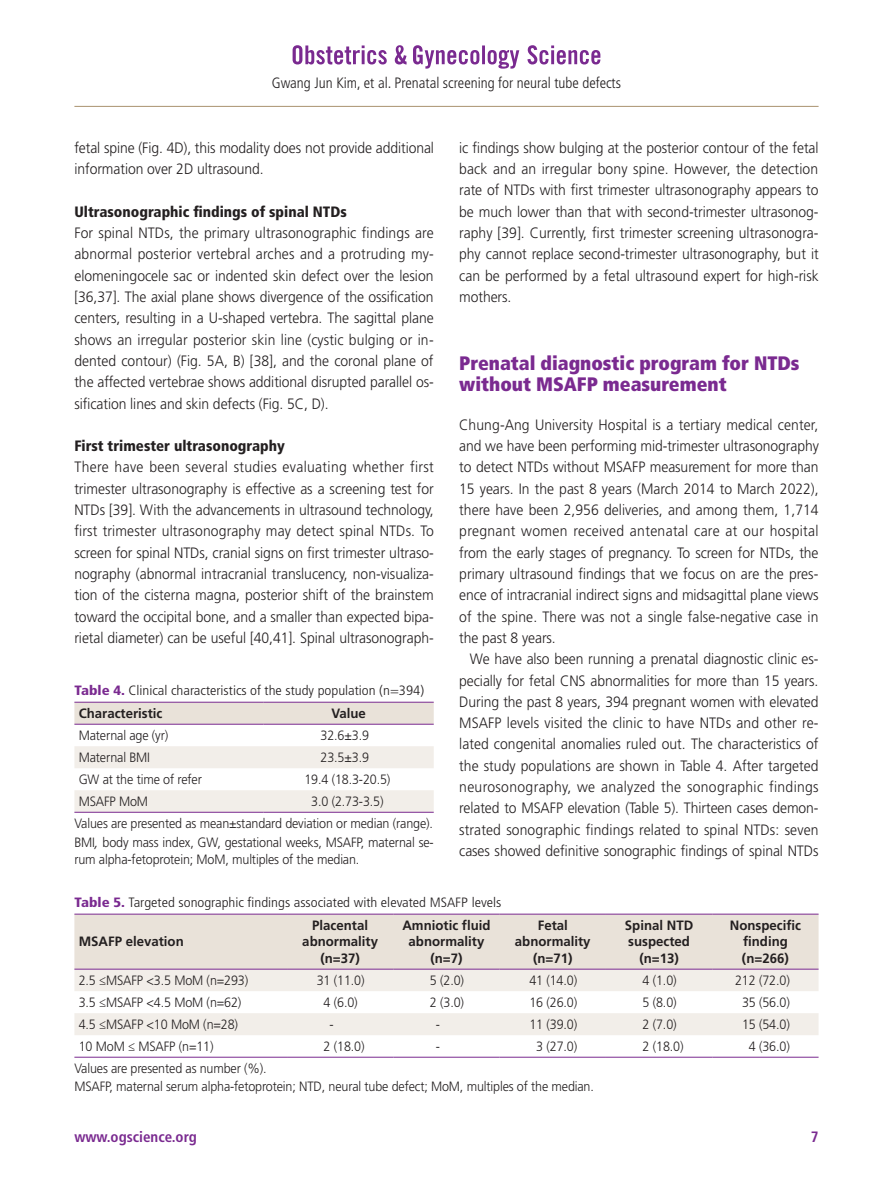
<style>
.page{position:relative;width:893px;height:1191px;background:#fff}
.page>*{position:absolute;margin:0;border:0;box-sizing:border-box;transform-origin:0 0}
.t1{font:900 condensed 19.5px/21.3px "Frutiger LT Std";color:#7a2a90}
.t2{font:300 15px/21.3px "Frutiger LT Std";letter-spacing:-.005em;color:#231f20;text-align:justify;scale:.93 1}
.t3{font:900 condensed 15px "Frutiger LT Std";color:#231f20}
.t4{font:300 condensed 15px "Frutiger LT Std";color:#231f20}
.t5{font:700 condensed 15px "Frutiger LT Std";color:#7a2a90}
.t6{font:300 13.5px/22.2px "Frutiger LT Std";letter-spacing:-.01em;color:#231f20;scale:.93 1}
.t7{font:700 13.5px/16.5px "Frutiger LT Std";color:#231f20;text-align:center}
.t8{font:300 condensed 13.5px/22.4px "Frutiger LT Std";color:#231f20;scale:1.1 1}
.s1{font-weight:900;color:#7a2a90}
.s2{font-weight:700;font-stretch:normal}
.s3{font-family:"Frutiger LT";font-style:italic;font-size:15px}
</style>
<div class="page">
<hr style="left:74px;top:106px;width:745px;height:1px;background:#af9877">
<svg style="left:527px;top:45px;width:73px;height:19px"></svg>
<svg style="left:413px;top:45px;width:106px;height:24px"></svg>
<svg style="left:293px;top:45px;width:114px;height:19px"></svg>
<div style="left:74px;top:703px;width:360px;height:21px;background:#e9e2d9"></div>
<svg style="left:74px;top:746px;width:360px;height:66px"></svg>
<hr style="left:74px;top:702px;width:190px;height:1px;background:#7a2a90">
<hr style="left:264px;top:702px;width:170px;height:1px;background:#7a2a90">
<hr style="left:74px;top:724px;width:190px;height:1px;background:#7a2a90">
<hr style="left:264px;top:724px;width:170px;height:1px;background:#7a2a90">
<hr style="left:74px;top:812px;width:190px;height:1px;background:#7a2a90">
<hr style="left:264px;top:812px;width:170px;height:1px;background:#7a2a90">
<div style="left:74px;top:914px;width:745px;height:54px;background:#e9e2d9"></div>
<svg style="left:74px;top:969px;width:745px;height:66px;fill:#f2eee9"></svg>
<hr style="left:74px;top:913px;width:213px;height:1px;background:#7a2a90">
<hr style="left:287px;top:913px;width:106px;height:1px;background:#7a2a90">
<hr style="left:393px;top:913px;width:107px;height:1px;background:#7a2a90">
<hr style="left:500px;top:913px;width:106px;height:1px;background:#7a2a90">
<hr style="left:606px;top:913px;width:106px;height:1px;background:#7a2a90">
<hr style="left:712px;top:913px;width:107px;height:1px;background:#7a2a90">
<hr style="left:74px;top:968px;width:213px;height:1px;background:#7a2a90">
<hr style="left:287px;top:968px;width:106px;height:1px;background:#7a2a90">
<hr style="left:393px;top:968px;width:107px;height:1px;background:#7a2a90">
<hr style="left:500px;top:968px;width:106px;height:1px;background:#7a2a90">
<hr style="left:606px;top:968px;width:106px;height:1px;background:#7a2a90">
<hr style="left:712px;top:968px;width:107px;height:1px;background:#7a2a90">
<hr style="left:74px;top:1057px;width:213px;height:1px;background:#7a2a90">
<hr style="left:287px;top:1057px;width:106px;height:1px;background:#7a2a90">
<hr style="left:393px;top:1057px;width:107px;height:1px;background:#7a2a90">
<hr style="left:500px;top:1057px;width:106px;height:1px;background:#7a2a90">
<hr style="left:606px;top:1057px;width:106px;height:1px;background:#7a2a90">
<hr style="left:712px;top:1057px;width:107px;height:1px;background:#7a2a90">
<p class="t4" style="left:272px;top:74px;width:351px">Gwang Jun Kim, et al. Prenatal screening for neural tube defects</p>
<p class="t2" style="left:74px;top:137px;width:388px">fetal spine (Fig. 4D), this modality does not provide additional information over 2D ultrasound.</p>
<p class="t3" style="left:74px;top:202px;width:274px">Ultrasonographic findings of spinal NTDs</p>
<p class="t2" style="left:74px;top:222px;width:388px">For spinal NTDs, the primary ultrasonographic findings are abnormal posterior vertebral arches and a protruding my&shy;elomeningocele sac or indented skin defect over the lesion [36,37]. The axial plane shows divergence of the ossification centers, resulting in a U-shaped vertebra. The sagittal plane shows an irregular posterior skin line (cystic bulging or in&shy;dented contour) (Fig. 5A, B) [38], and the coronal plane of the affected vertebrae shows additional disrupted parallel os&shy;sification lines and skin defects (Fig. 5C, D).</p>
<p class="t3" style="left:74px;top:437px;width:212px">First trimester ultrasonography</p>
<p class="t2" style="left:74px;top:457px;width:388px">There have been several studies evaluating whether first trimester ultrasonography is effective as a screening test for NTDs [39]. With the advancements in ultrasound technology, first trimester ultrasonography may detect spinal NTDs. To screen for spinal NTDs, cranial signs on first trimester ultraso&shy;nography (abnormal intracranial translucency, non-visualiza&shy;tion of the cisterna magna, posterior shift of the brainstem toward the occipital bone, and a smaller than expected bipa&shy;rietal diameter) can be useful [40,41]. Spinal ultrasonograph-</p>
<p class="t2" style="left:459px;top:137px;width:388px">ic findings show bulging at the posterior contour of the fetal back and an irregular bony spine. However, the detection rate of NTDs with first trimester ultrasonography appears to be much lower than that with second-trimester ultrasonog&shy;raphy [39]. Currently, first trimester screening ultrasonogra&shy;phy cannot replace second-trimester ultrasonography, but it can be performed by a fetal ultrasound expert for high-risk mothers.</p>
<h1 class="t1" style="left:459px;top:352px;width:342px">Prenatal diagnostic program for NTDs without MSAFP measurement</h1>
<p class="t2" style="left:459px;top:414px;width:388px">Chung-Ang University Hospital is a tertiary medical center, and we have been performing mid-trimester ultrasonography to detect NTDs without MSAFP measurement for more than 15 years. In the past 8 years (March 2014 to March 2022), there have been 2,956 deliveries, and among them, 1,714 pregnant women received antenatal care at our hospital from the early stages of pregnancy. To screen for NTDs, the primary ultrasound findings that we focus on are the pres&shy;ence of intracranial indirect signs and midsagittal plane views of the spine. There was not a single false-negative case in the past 8 years.</p>
<p class="t2" style="left:459px;top:648px;width:388px;text-indent:11px">We have also been running a prenatal diagnostic clinic es&shy;pecially for fetal CNS abnormalities for more than 15 years.<br>During the past 8 years, 394 pregnant women with elevated MSAFP levels visited the clinic to have NTDs and other re&shy;lated congenital anomalies ruled out. The characteristics of the study populations are shown in Table 4. After targeted neurosonography, we analyzed the sonographic findings related to MSAFP elevation (Table 5). Thirteen cases demon&shy;strated sonographic findings related to spinal NTDs: seven cases showed definitive sonographic findings of spinal NTDs</p>
<p class="t8" style="left:79px;top:679px;width:316px;text-indent:-4px"><span class="s1">Table 4.</span> Clinical characteristics of the study population (n=394)<br><span class="s2">Characteristic</span></p>
<p class="t7" style="left:331px;top:705px;width:36px">Value</p>
<p class="t6" style="left:79px;top:724px;width:98px">Maternal age (yr)</p>
<p class="t6" style="left:320px;top:724px;width:54px">32.6±3.9</p>
<p class="t6" style="left:79px;top:746px;width:78px">Maternal BMI</p>
<p class="t6" style="left:320px;top:746px;width:54px">23.5±3.9</p>
<p class="t6" style="left:79px;top:768px;width:134px">GW at the time of refer</p>
<p class="t6" style="left:304px;top:768px;width:94px">19.4 (18.3-20.5)</p>
<p class="t6" style="left:79px;top:790px;width:76px">MSAFP MoM</p>
<p class="t6" style="left:74px;top:790px;width:387px;text-indent:237px">3.0 (2.73-3.5)<br>Values are presented as mean±standard deviation or median (range).</p>
<p class="t6" style="left:74px;top:833px;width:388px;line-height:17.2px">BMI<span class="s3">,</span> body mass index, GW, gestational weeks, MSAFP, maternal se&shy;rum alpha-fetoprotein; MoM, multiples of the median.</p>
<p class="t8" style="left:74px;top:891px;width:390px"><span class="s1">Table 5.</span> Targeted sonographic findings associated with elevated MSAFP levels</p>
<p class="t7" style="left:79px;top:933px;width:107px">MSAFP elevation</p>
<p class="t7" style="left:302px;top:916px;width:77px">Placental abnormality (n=37)</p>
<p class="t7" style="left:402px;top:916px;width:90px">Amniotic fluid abnormality (n=7)</p>
<p class="t7" style="left:515px;top:916px;width:77px">Fetal abnormality (n=71)</p>
<p class="t7" style="left:625px;top:916px;width:70px">Spinal NTD suspected (n=13)</p>
<p class="t7" style="left:730px;top:916px;width:73px">Nonspecific finding (n=266)</p>
<p class="t6" style="left:79px;top:969px;width:184px">2.5 ≤MSAFP &lt;3.5 MoM (n=293)</p>
<p class="t6" style="left:317px;top:969px;width:53px">31 (11.0)</p>
<p class="t6" style="left:430px;top:969px;width:38px">5 (2.0)</p>
<p class="t6" style="left:529px;top:969px;width:53px">41 (14.0)</p>
<p class="t6" style="left:642px;top:969px;width:38px">4 (1.0)</p>
<p class="t6" style="left:735px;top:969px;width:60px">212 (72.0)</p>
<p class="t6" style="left:79px;top:991px;width:177px">3.5 ≤MSAFP &lt;4.5 MoM (n=62)</p>
<p class="t6" style="left:324px;top:991px;width:38px">4 (6.0)</p>
<p class="t6" style="left:430px;top:991px;width:38px">2 (3.0)</p>
<p class="t6" style="left:529px;top:991px;width:53px">16 (26.0)</p>
<p class="t6" style="left:642px;top:991px;width:38px">5 (8.0)</p>
<p class="t6" style="left:742px;top:991px;width:53px">35 (56.0)</p>
<p class="t6" style="left:79px;top:1013px;width:173px">4.5 ≤MSAFP &lt;10 MoM (n=28)</p>
<p class="t6" style="left:330px;top:1013px;width:6px">-</p>
<p class="t6" style="left:436px;top:1013px;width:6px">-</p>
<p class="t6" style="left:529px;top:1013px;width:53px">11 (39.0)</p>
<p class="t6" style="left:642px;top:1013px;width:38px">2 (7.0)</p>
<p class="t6" style="left:742px;top:1013px;width:53px">15 (54.0)</p>
<p class="t6" style="left:79px;top:1035px;width:147px">10 MoM ≤ MSAFP (n=11)</p>
<p class="t6" style="left:324px;top:1035px;width:46px">2 (18.0)</p>
<p class="t6" style="left:436px;top:1035px;width:6px">-</p>
<p class="t6" style="left:536px;top:1035px;width:46px">3 (27.0)</p>
<p class="t6" style="left:643px;top:1035px;width:46px">2 (18.0)</p>
<p class="t6" style="left:749px;top:1035px;width:46px">4 (36.0)</p>
<p class="t6" style="left:74px;top:1059px;width:560px;line-height:18px">Values are presented as number (%).<br>MSAFP, maternal serum alpha-fetoprotein; NTD, neural tube defect; MoM, multiples of the median.</p>
<p class="t5" style="left:74px;top:1128px;width:124px">www.ogscience.org</p>
<p class="t5" style="left:811px;top:1128px;width:9px">7</p>
</div>
